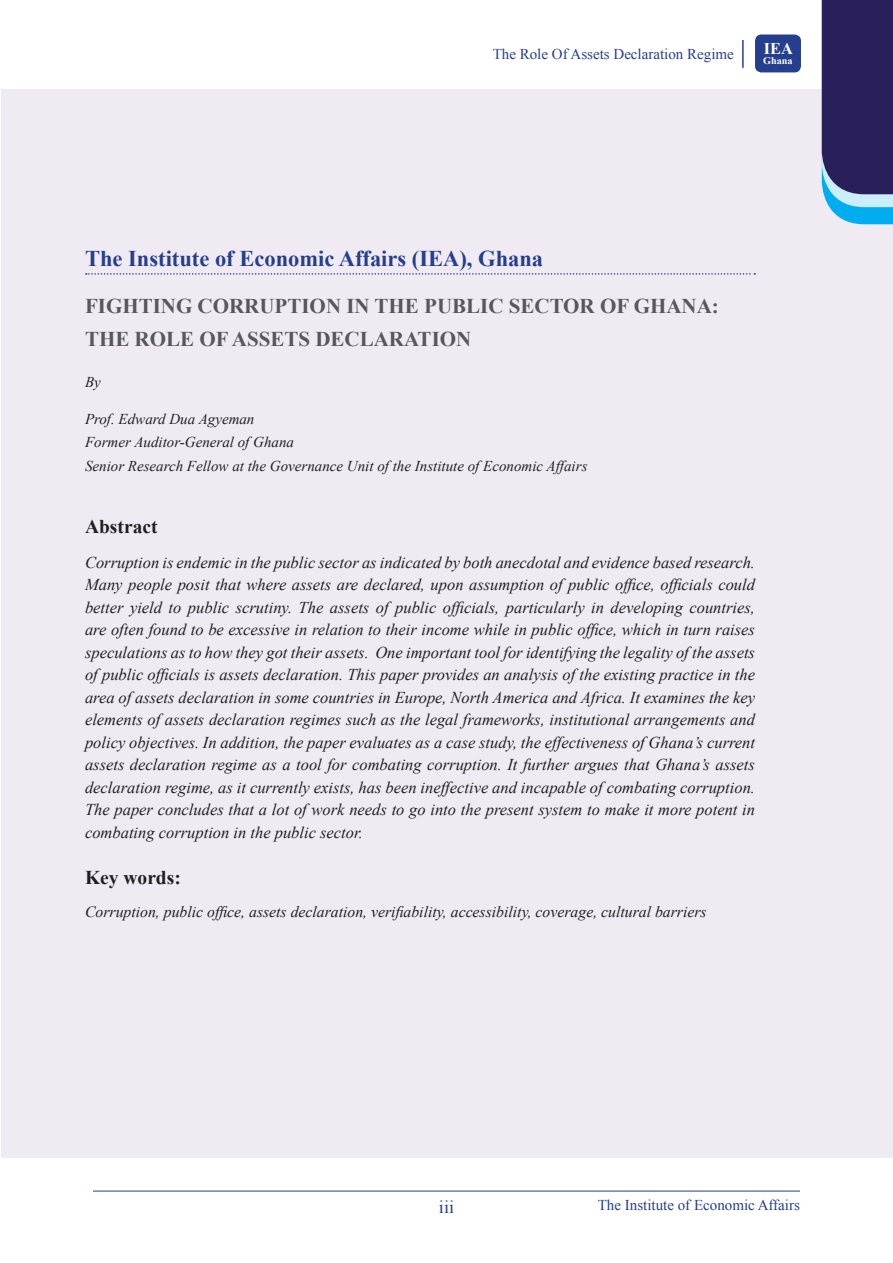
<style>
.page{position:relative;width:893px;height:1263px;background:#fff}
.page>*{position:absolute;margin:0;border:0;box-sizing:border-box;transform-origin:0 0}
.øπ{font:700 22.5px "Times New Roman";color:#253f8e}
.unda_head{font:700 21px "Times New Roman";color:#57585a}
.H{font:700 19.5px "Times New Roman";color:#231f20}
.t1{font:18px "Times New Roman";color:#253f8e}
.ab_body{font:italic 16.5px/22.5px "Times New Roman";color:#231f20;text-align:justify}
.t2{font:700 16.35px "Times New Roman";color:#fff}
.ab_body-2{font:italic 15.75px "Times New Roman";color:#231f20}
.ab_names{font:italic 15px "Times New Roman";color:#231f20}
.t3{font:15px "Times New Roman";color:#253f8e}
.t4{font:700 10.2px "Times New Roman";color:#fff}
</style>
<div class="page">
<hr style="left:742px;top:40px;width:2px;height:28px;background:#253f8e">
<hr style="left:93px;top:1191px;width:707px;height:1px;background:#253f8e">
<div style="left:755px;top:35px;width:46px;height:37px;background:#253f8e;border-radius:6px"></div>
<div style="left:1px;top:89px;width:892px;height:1068px;background:#f0ebf3"></div>
<svg style="left:822px;top:0;width:71px;height:224px;background:#333b72"></svg>
<svg style="left:86px;top:273px;width:669px;height:2px"></svg>
<p class="t3" style="left:493px;top:44px;width:243px">The Role Of Assets Declaration Regime</p>
<p class="t2" style="left:764px;top:37px;width:31px">IEA</p>
<p class="t4" style="left:763px;top:54px;width:31px">Ghana</p>
<p class="øπ" style="left:85px;top:243px;width:460px">The Institute of Economic Affairs (IEA), Ghana</p>
<p class="unda_head" style="left:85px;top:291px;width:635px">FIGHTING CORRUPTION IN THE PUBLIC SECTOR OF GHANA:</p>
<p class="unda_head" style="left:85px;top:325px;width:388px">THE ROLE OF ASSETS DECLARATION</p>
<p class="ab_names" style="left:85px;top:372px;width:17px">By</p>
<p class="ab_names" style="left:85px;top:408px;width:171px">Prof. Edward Dua Agyeman</p>
<p class="ab_names" style="left:85px;top:432px;width:210px">Former Auditor-General of Ghana</p>
<p class="ab_names" style="left:85px;top:456px;width:504px">Senior Research Fellow at the Governance Unit of the Institute of Economic Affairs</p>
<p class="H" style="left:85px;top:513px;width:74px">Abstract</p>
<p class="ab_body" style="left:85px;top:551px;width:672px">Corruption is endemic in the public sector as indicated by both anecdotal and evidence based research.<br>Many people posit that where assets are declared, upon assumption of public office, officials could better yield to public scrutiny. The assets of public officials, particularly in developing countries, are often found to be excessive in relation to their income while in public office, which in turn raises speculations as to how they got their assets. One important tool for identifying the legality of the assets of public officials is assets declaration. This paper provides an analysis of the existing practice in the area of assets declaration in some countries in Europe, North America and Africa. It examines the key elements of assets declaration regimes such as the legal frameworks, institutional arrangements and policy objectives. In addition, the paper evaluates as a case study, the effectiveness of Ghana’s current assets declaration regime as a tool for combating corruption. It further argues that Ghana’s assets declaration regime, as it currently exists, has been ineffective and incapable of combating corruption.<br>The paper concludes that a lot of work needs to go into the present system to make it more potent in combating corruption in the public sector.</p>
<p class="H" style="left:85px;top:864px;width:97px">Key words:</p>
<p class="ab_body-2" style="left:85px;top:901px;width:623px">Corruption, public office, assets declaration, verifiability, accessibility, coverage, cultural barriers</p>
<p class="t1" style="left:439px;top:1194px;width:17px">iii</p>
<p class="t3" style="left:598px;top:1195px;width:204px">The Institute of Economic Affairs</p>
</div>
